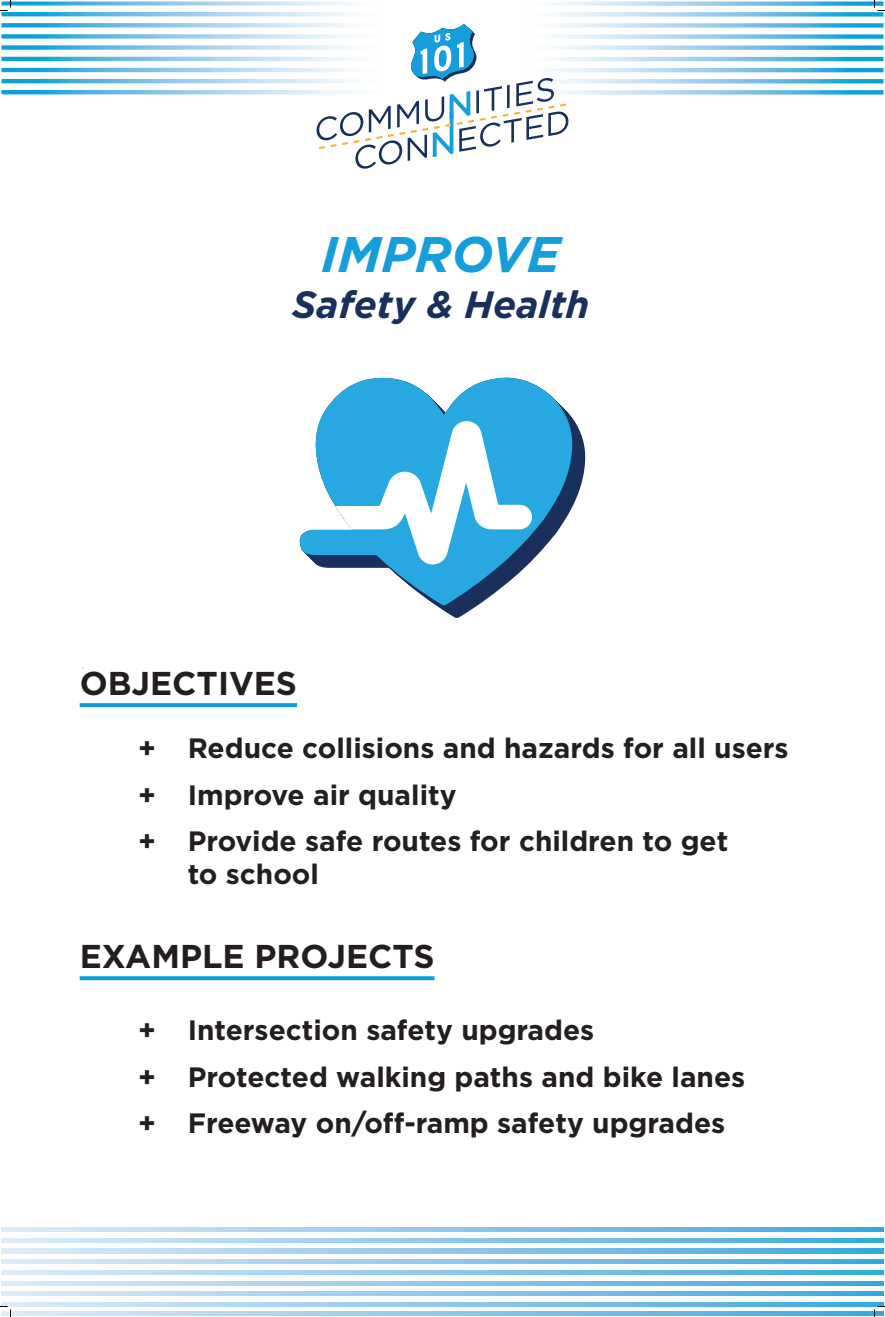
<style>
.page{position:relative;width:885px;height:1317px;background:#fff}
.page>*{position:absolute;margin:0;border:0;box-sizing:border-box;transform-origin:0 0}
.t1{font:italic 700 50px "Gotham";color:#159eda}
.t2{font:italic 700 38px "Gotham";color:#18305b}
.Headers{font:700 33px "Gotham";color:#231f20}
.t3{font:700 28px/33px "Gotham";color:#231f20}
</style>
<div class="page">
<svg style="left:299px;top:377px;width:275px;height:228px"></svg>
<svg style="left:335px;top:421px;width:197px;height:143px"></svg>
<svg style="left:80px;top:703px;width:217px;height:4px"></svg>
<svg style="left:80px;top:976px;width:355px;height:4px"></svg>
<svg style="left:2px;top:1238px;width:882px;height:4px;background:#8dc8ec"></svg>
<svg style="left:2px;top:1281px;width:882px;height:4px;background:#8dc8ec"></svg>
<svg style="left:2px;top:1259px;width:882px;height:5px;background:#8dc8ec"></svg>
<svg style="left:2px;top:1302px;width:882px;height:4px;background:#8dc8ec"></svg>
<svg style="left:2px;top:1228px;width:882px;height:4px;background:#8dc8ec"></svg>
<svg style="left:2px;top:1270px;width:882px;height:5px;background:#8dc8ec"></svg>
<svg style="left:2px;top:1249px;width:882px;height:4px;background:#8dc8ec"></svg>
<svg style="left:2px;top:1292px;width:882px;height:4px;background:#8dc8ec"></svg>
<svg style="left:11px;top:1311px;width:863px;height:5px;background:#8ec8ec"></svg>
<svg style="left:2px;top:23px;width:882px;height:146px"></svg>
<svg style="left:0;top:0;width:352px;height:16px"></svg>
<svg style="left:0;top:1306px;width:11px;height:11px"></svg>
<svg style="left:554px;top:0;width:331px;height:17px"></svg>
<svg style="left:874px;top:1306px;width:11px;height:11px"></svg>
<p class="t1" style="left:321px;top:226px;width:241px">IMPROVE</p>
<p class="t2" style="left:292px;top:282px;width:299px">Safety &amp; Health</p>
<p class="Headers" style="left:80px;top:664px;width:219px">OBJECTIVES</p>
<p class="t3" style="left:138px;top:731px;width:652px">+ Reduce collisions and hazards for all users</p>
<p class="t3" style="left:138px;top:778px;width:320px">+ Improve air quality</p>
<p class="t3" style="left:188px;top:824px;width:542px;text-indent:-50px">+ Provide safe routes for children to get to school</p>
<p class="Headers" style="left:80px;top:937px;width:356px">EXAMPLE PROJECTS</p>
<p class="t3" style="left:138px;top:1013px;width:458px">+ Intersection safety upgrades</p>
<p class="t3" style="left:138px;top:1060px;width:609px">+ Protected walking paths and bike lanes</p>
<p class="t3" style="left:138px;top:1106px;width:589px">+ Freeway on/off-ramp safety upgrades</p>
</div>
